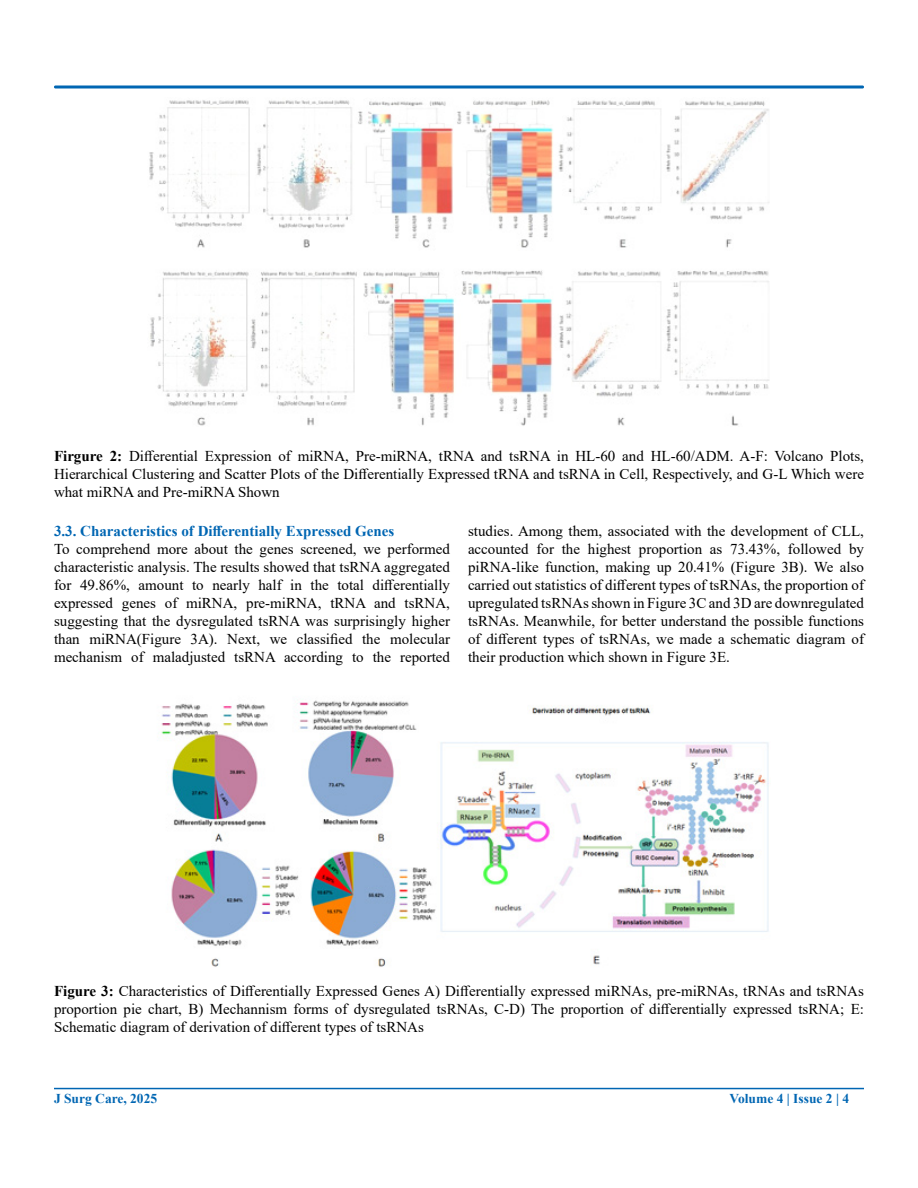
<style>
.page{position:relative;width:918px;height:1188px;background:#fff}
.page>*{position:absolute;margin:0;border:0;box-sizing:border-box;transform-origin:0 0}
.t1{font:15px/18px "Times New Roman";color:#000;text-align:justify}
.t2{font:700 15px "Times New Roman";color:#0066b3}
.t3{font:700 13.5px "Times New Roman";color:#0066b3}
.s1{font-weight:700}
</style>
<div class="page">
<hr style="left:54px;top:1088px;width:810px;height:1px;background:#0066b3">
<div style="left:54px;top:86px;width:810px;height:2px;border:2px solid #0066b3"></div>
<img style="left:149px;top:100px;width:620px;height:326px">
<img style="left:161px;top:700px;width:608px;height:267px">
<p class="t1" style="left:54px;top:446px;width:812px"><span class="s1">Firgure 2:</span> Differential Expression of miRNA, Pre-miRNA, tRNA and tsRNA in HL-60 and HL-60/ADM. A-F: Volcano Plots, Hierarchical Clustering and Scatter Plots of the Differentially Expressed tRNA and tsRNA in Cell, Respectively, and G-L Which were what miRNA and Pre-miRNA Shown</p>
<p class="t2" style="left:54px;top:520px;width:342px">3.3. Characteristics of Differentially Expressed Genes</p>
<p class="t1" style="left:54px;top:539px;width:398px">To comprehend more about the genes screened, we performed characteristic analysis. The results showed that tsRNA aggregated for 49.86%, amount to nearly half in the total differentially expressed genes of miRNA, pre-miRNA, tRNA and tsRNA, suggesting that the dysregulated tsRNA was surprisingly higher than miRNA(Figure 3A). Next, we classified the molecular mechanism of maladjusted tsRNA according to the reported</p>
<p class="t1" style="left:468px;top:522px;width:398px">studies. Among them, associated with the development of CLL, accounted for the highest proportion as 73.43%, followed by piRNA-like function, making up 20.41% (Figure 3B). We also carried out statistics of different types of tsRNAs, the proportion of upregulated tsRNAs shown in Figure 3C and 3D are downregulated tsRNAs. Meanwhile, for better understand the possible functions of different types of tsRNAs, we made a schematic diagram of their production which shown in Figure 3E.</p>
<p class="t1" style="left:54px;top:981px;width:812px"><span class="s1">Figure 3:</span> Characteristics of Differentially Expressed Genes A) Differentially expressed miRNAs, pre-miRNAs, tRNAs and tsRNAs proportion pie chart, B) Mechannism forms of dysregulated tsRNAs, C-D) The proportion of differentially expressed tsRNA; E:<br>Schematic diagram of derivation of different types of tsRNAs</p>
<p class="t3" style="left:54px;top:1089px;width:105px">J Surg Care, 2025</p>
<p class="t3" style="left:730px;top:1089px;width:121px">Volume 4 | Issue 2 | 4</p>
</div>
